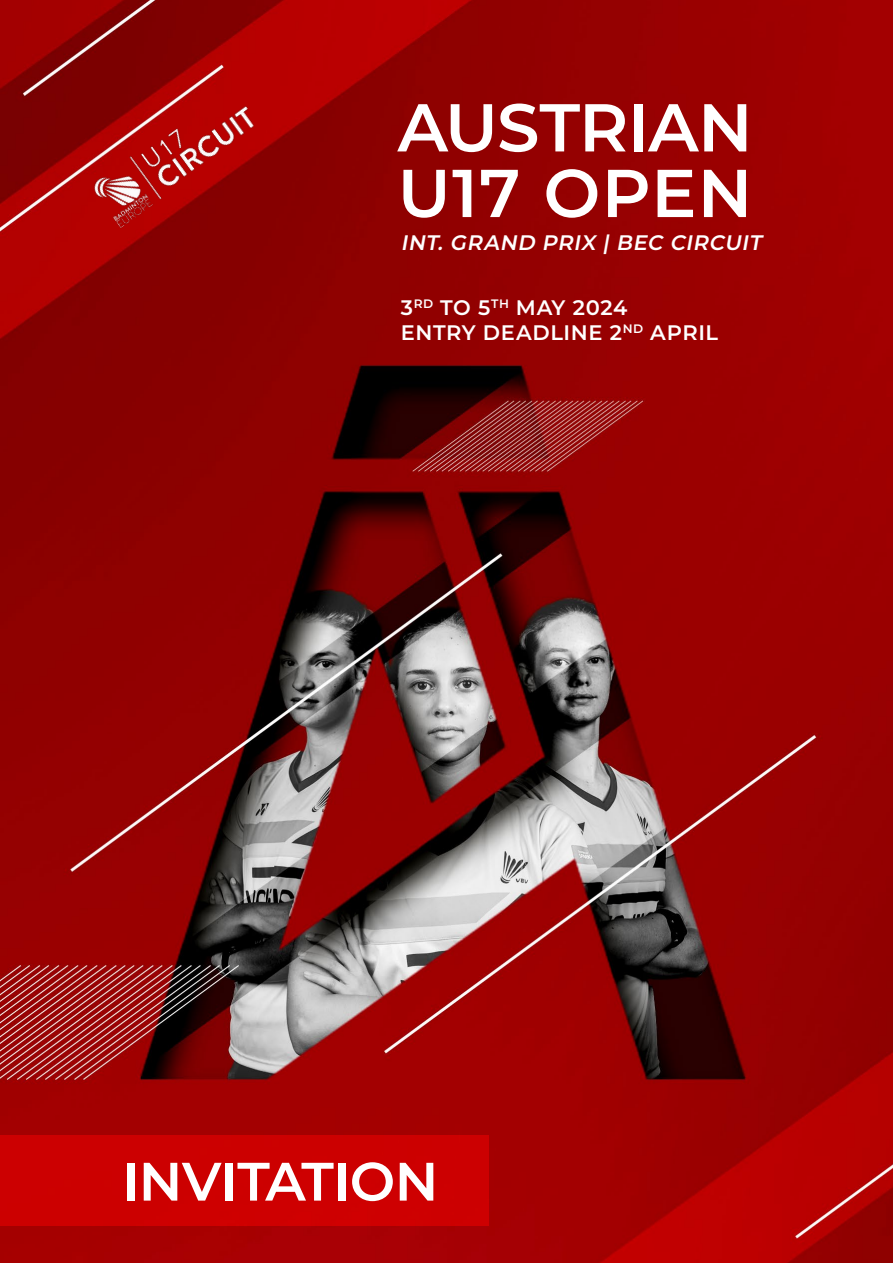
<style>
.page{position:relative;width:893px;height:1263px;background:#fff}
.page>*{position:absolute;margin:0;border:0;box-sizing:border-box;transform-origin:0 0}
.t1{font:600 67.5px/65.6px "Montserrat";letter-spacing:-.005em;color:#fff}
.t2{font:600 54px "Montserrat";letter-spacing:-.015em;color:#fff}
.t3{font:600 21px/25.5px "Montserrat";letter-spacing:.03em;color:#fff}
.t4{font:italic 600 21px "Montserrat";color:#fff}
</style>
<div class="page">
<img style="left:0;top:0;width:893px;height:1263px">
<div style="left:0;top:1135px;width:488px;height:90px;background:#cc0001"></div>
<img style="left:76px;top:70px;width:200px;height:171px">
<h1 class="t1" style="left:398px;top:92px;width:357px">AUSTRIAN<br>U17 OPEN</h1>
<p class="t4" style="left:401px;top:227px;width:367px">INT. GRAND PRIX | BEC CIRCUIT</p>
<p class="t3" style="left:401px;top:293px;width:319px">3<sup>RD</sup> TO 5<sup>TH</sup> MAY 2024<br>ENTRY DEADLINE 2<sup>ND</sup> APRIL</p>
<h2 class="t2" style="left:122px;top:1143px;width:318px">INVITATION</h2>
</div>
